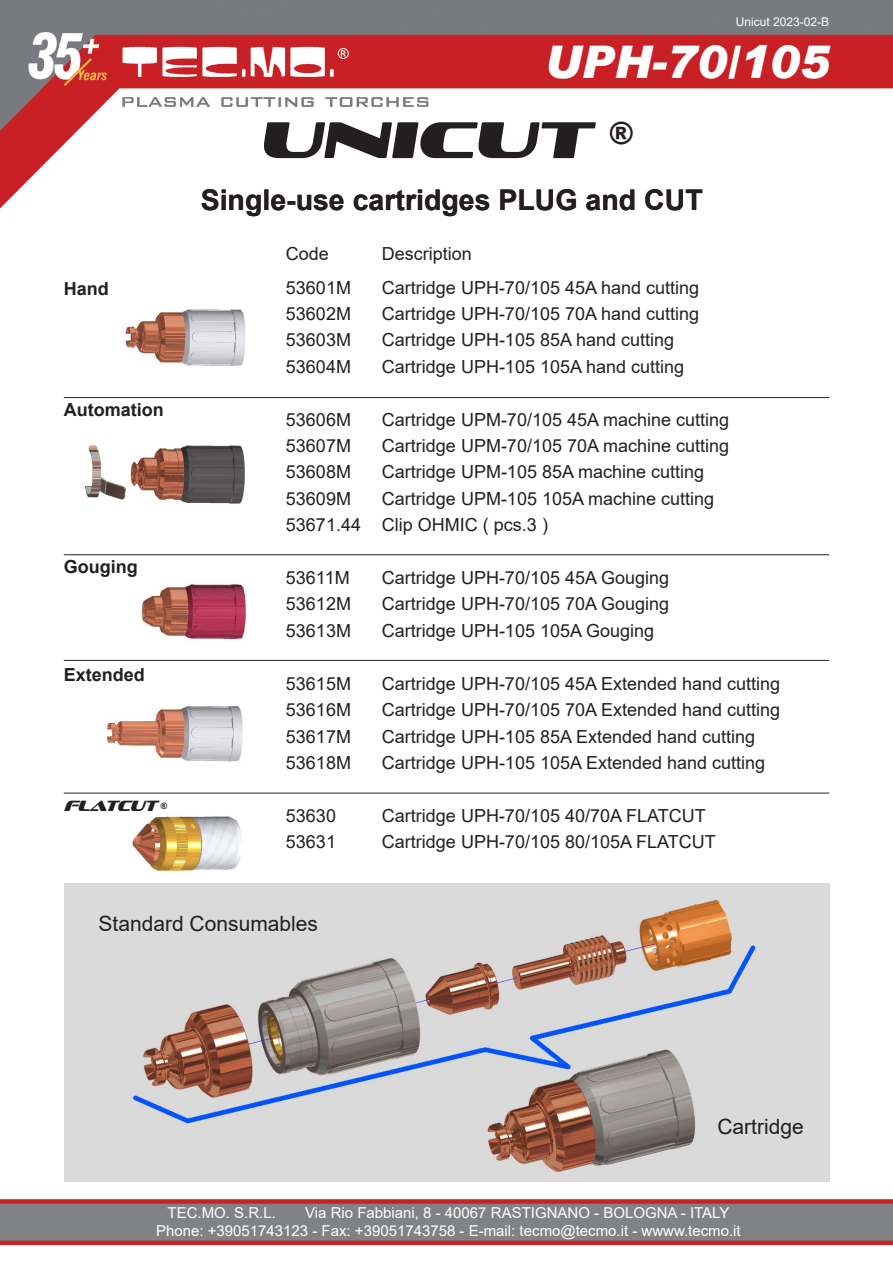
<style>
.page{position:relative;width:893px;height:1263px;background:#fff}
.page>*{position:absolute;margin:0;border:0;box-sizing:border-box;transform-origin:0 0}
.t1{font:italic 52.5px "Sofachrome Rg";color:#231f20}
.t2{font:italic 900 45px "Arial";color:#fff}
.t3{font:700 28.5px "Arial";color:#231f20}
.t4{font:21px "Arial";color:#231f20}
.t5{font:18px/26.4px "Arial";color:#231f20}
.t6{font:700 18px "Arial";color:#231f20}
.t7{font:15px/18px "Arial";color:#fff}
.t8{font:italic 15px "Sofachrome Rg";color:#231f20;scale:.8 1}
.t9{font:12px "Arial";color:#fff}
.s1{font-family:"Arial";font-weight:900;font-style:normal;font-size:8.7px}
</style>
<div class="page">
<img style="left:0;top:0;width:893px;height:209px">
<div style="left:0;top:1201px;width:893px;height:41px;background:#808285"></div>
<div style="left:0;top:1199px;width:893px;height:5px;background:#c6222a"></div>
<div style="left:0;top:1240px;width:893px;height:5px;background:#c6222a"></div>
<img style="left:124px;top:309px;width:122px;height:57px">
<hr style="left:64px;top:397px;width:765px;height:1px;background:#231f20">
<hr style="left:64px;top:554px;width:765px;height:1px;background:#231f20">
<hr style="left:64px;top:660px;width:765px;height:1px;background:#231f20">
<hr style="left:64px;top:793px;width:765px;height:1px;background:#231f20">
<img style="left:85px;top:445px;width:160px;height:59px">
<img style="left:141px;top:584px;width:105px;height:56px">
<img style="left:106px;top:706px;width:137px;height:56px">
<img style="left:132px;top:816px;width:110px;height:56px">
<img style="left:64px;top:883px;width:765px;height:298px">
<p class="t9" style="left:736px;top:13px;width:95px">Unicut 2023-02-B</p>
<p class="t2" style="left:544px;top:35px;width:287px">UPH-70/105</p>
<p class="t6" style="left:64px;top:276px;width:46px">Hand</p>
<p class="t6" style="left:64px;top:397px;width:101px">Automation</p>
<p class="t6" style="left:64px;top:554px;width:75px">Gouging</p>
<p class="t6" style="left:64px;top:662px;width:83px">Extended</p>
<p class="t8" style="left:64px;top:796px;width:131px">FLATCUT <span class="s1">®</span></p>
<h1 class="t1" style="left:259px;top:106px;width:376px">UNICUT <sup>®</sup></h1>
<h3 class="t3" style="left:201px;top:180px;width:504px">Single-use cartridges PLUG and CUT</h3>
<p class="t5" style="left:286px;top:240px;width:45px">Code</p>
<p class="t5" style="left:382px;top:240px;width:92px">Description</p>
<p class="t5" style="left:286px;top:274px;width:67px">53601M</p>
<p class="t5" style="left:382px;top:274px;width:319px">Cartridge UPH-70/105 45A hand cutting</p>
<p class="t5" style="left:286px;top:300px;width:67px">53602M</p>
<p class="t5" style="left:382px;top:300px;width:319px">Cartridge UPH-70/105 70A hand cutting</p>
<p class="t5" style="left:286px;top:327px;width:67px">53603M</p>
<p class="t5" style="left:382px;top:327px;width:294px">Cartridge UPH-105 85A hand cutting</p>
<p class="t5" style="left:286px;top:353px;width:67px">53604M</p>
<p class="t5" style="left:382px;top:353px;width:304px">Cartridge UPH-105 105A hand cutting</p>
<p class="t5" style="left:286px;top:406px;width:67px">53606M</p>
<p class="t5" style="left:382px;top:406px;width:349px">Cartridge UPM-70/105 45A machine cutting</p>
<p class="t5" style="left:286px;top:432px;width:67px">53607M</p>
<p class="t5" style="left:382px;top:432px;width:349px">Cartridge UPM-70/105 70A machine cutting</p>
<p class="t5" style="left:286px;top:459px;width:67px">53608M</p>
<p class="t5" style="left:382px;top:459px;width:324px">Cartridge UPM-105 85A machine cutting</p>
<p class="t5" style="left:286px;top:485px;width:67px">53609M</p>
<p class="t5" style="left:286px;top:485px;width:430px;text-indent:96px">Cartridge UPM-105 105A machine cutting<br>53671.44 Clip OHMIC ( pcs.3 )</p>
<p class="t5" style="left:286px;top:564px;width:65px">53611M</p>
<p class="t5" style="left:382px;top:564px;width:289px">Cartridge UPH-70/105 45A Gouging</p>
<p class="t5" style="left:286px;top:591px;width:67px">53612M</p>
<p class="t5" style="left:382px;top:591px;width:289px">Cartridge UPH-70/105 70A Gouging</p>
<p class="t5" style="left:286px;top:617px;width:67px">53613M</p>
<p class="t5" style="left:382px;top:617px;width:274px">Cartridge UPH-105 105A Gouging</p>
<p class="t5" style="left:286px;top:670px;width:67px">53615M</p>
<p class="t5" style="left:382px;top:670px;width:400px">Cartridge UPH-70/105 45A Extended hand cutting</p>
<p class="t5" style="left:286px;top:696px;width:67px">53616M</p>
<p class="t5" style="left:382px;top:696px;width:400px">Cartridge UPH-70/105 70A Extended hand cutting</p>
<p class="t5" style="left:286px;top:723px;width:67px">53617M</p>
<p class="t5" style="left:382px;top:723px;width:375px">Cartridge UPH-105 85A Extended hand cutting</p>
<p class="t5" style="left:286px;top:749px;width:67px">53618M</p>
<p class="t5" style="left:382px;top:749px;width:385px">Cartridge UPH-105 105A Extended hand cutting</p>
<p class="t5" style="left:286px;top:802px;width:52px">53630</p>
<p class="t5" style="left:382px;top:802px;width:325px">Cartridge UPH-70/105 40/70A FLATCUT</p>
<p class="t5" style="left:286px;top:828px;width:52px">53631</p>
<p class="t5" style="left:382px;top:828px;width:335px">Cartridge UPH-70/105 80/105A FLATCUT</p>
<p class="t4" style="left:99px;top:909px;width:221px">Standard Consumables</p>
<p class="t4" style="left:717px;top:1112px;width:88px">Cartridge</p>
<p class="t7" style="left:156px;top:1204px;width:586px;text-indent:149px">Via Rio Fabbiani, 8 - 40067 RASTIGNANO - BOLOGNA - ITALY<br>Phone: +39051743123 - Fax: +39051743758 - E-mail: tecmo@tecmo.it - wwww.tecmo.it</p>
<p class="t7" style="left:168px;top:1204px;width:110px">TEC.MO. S.R.L.</p>
</div>
